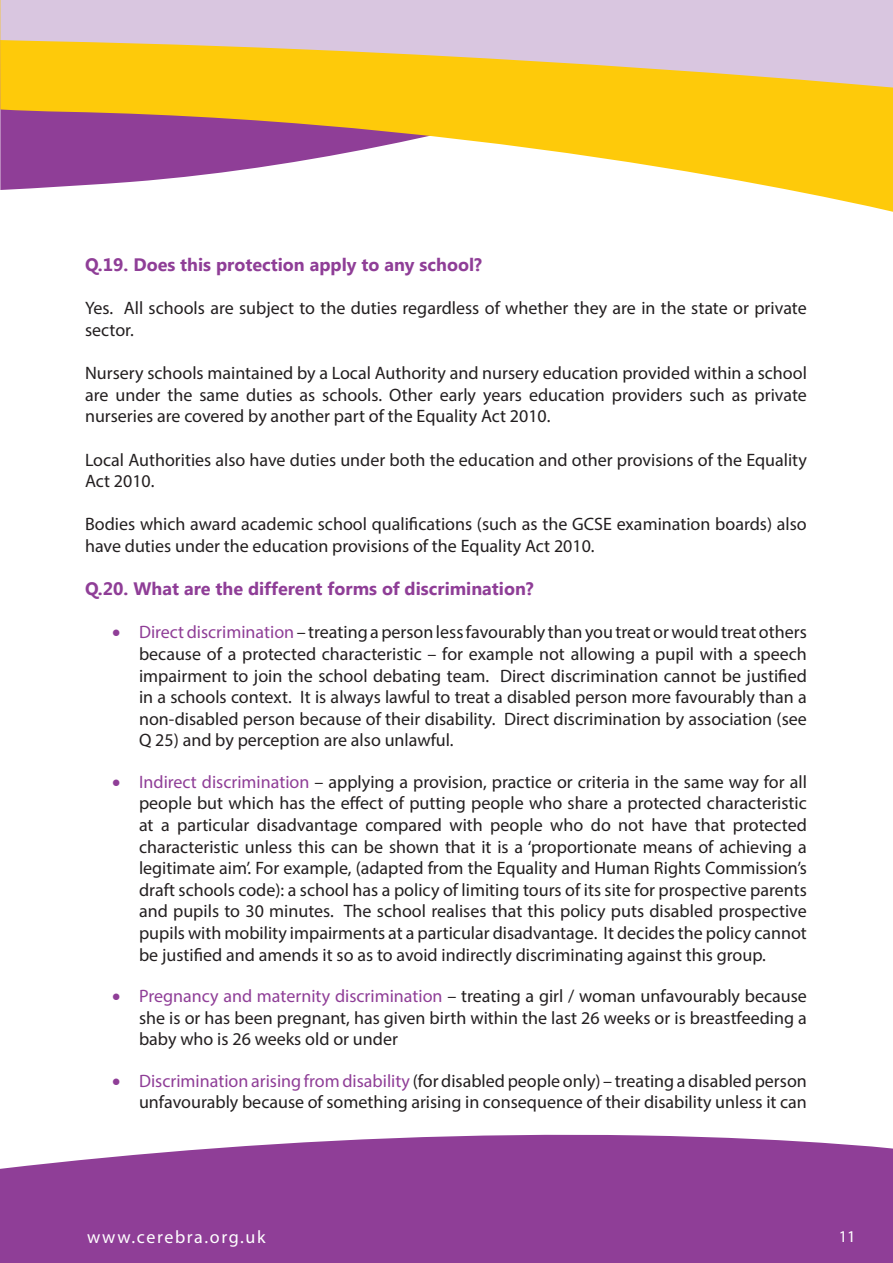
<style>
.page{position:relative;width:893px;height:1263px;background:#fff}
.page>*{position:absolute;margin:0;border:0;box-sizing:border-box;transform-origin:0 0}
.t1{font:18px/21.6px "Myriad Pro";color:#231f20;text-align:justify}
.t2{font:700 18px "Segoe UI";color:#8f3e97}
.t3{font:18px "Myriad Pro";letter-spacing:.09em;color:#fff}
.t4{font:16.5px "Myriad Pro";color:#fff}
.s1{color:#8f3e97}
</style>
<div class="page">
<svg style="left:0;top:1134px;width:893px;height:129px;background:#9c55a3"></svg>
<svg style="left:0;top:89px;width:893px;height:123px"></svg>
<svg style="left:0;top:0;width:893px;height:89px;background:#e5c795"></svg>
<div style="left:1px;top:1213px;width:892px;height:50px;background:#8f3e97"></div>
<p class="t2" style="left:85px;top:252px;width:398px">Q.19. Does this protection apply to any school?</p>
<p class="t1" style="left:85px;top:297px;width:723px">Yes. All schools are subject to the duties regardless of whether they are in the state or private sector.</p>
<p class="t1" style="left:85px;top:362px;width:723px">Nursery schools maintained by a Local Authority and nursery education provided within a school are under the same duties as schools. Other early years education providers such as private nurseries are covered by another part of the Equality Act 2010.</p>
<p class="t1" style="left:85px;top:448px;width:723px">Local Authorities also have duties under both the education and other provisions of the Equality<br>Act 2010.</p>
<p class="t1" style="left:85px;top:513px;width:723px">Bodies which award academic school qualifications (such as the GCSE examination boards) also have duties under the education provisions of the Equality Act 2010.</p>
<p class="t2" style="left:85px;top:576px;width:450px">Q.20. What are the different forms of discrimination?</p>
<p class="t1" style="left:139px;top:621px;width:669px;text-indent:-27px"><span class="s1">• Direct discrimination</span> – treating a person less favourably than you treat or would treat others because of a protected characteristic – for example not allowing a pupil with a speech impairment to join the school debating team. Direct discrimination cannot be justified in a schools context. It is always lawful to treat a disabled person more favourably than a non-disabled person because of their disability. Direct discrimination by association (see Q 25) and by perception are also unlawful.</p>
<p class="t1" style="left:139px;top:771px;width:669px;text-indent:-27px"><span class="s1">• Indirect discrimination</span> – applying a provision, practice or criteria in the same way for all people but which has the effect of putting people who share a protected characteristic at a particular disadvantage compared with people who do not have that protected characteristic unless this can be shown that it is a ‘proportionate means of achieving a legitimate aim’. For example, (adapted from the Equality and Human Rights Commission’s draft schools code): a school has a policy of limiting tours of its site for prospective parents and pupils to 30 minutes. The school realises that this policy puts disabled prospective pupils with mobility impairments at a particular disadvantage. It decides the policy cannot be justified and amends it so as to avoid indirectly discriminating against this group.</p>
<p class="t1" style="left:139px;top:985px;width:669px;text-indent:-27px"><span class="s1">• Pregnancy and maternity discrimination</span> – treating a girl / woman unfavourably because she is or has been pregnant, has given birth within the last 26 weeks or is breastfeeding a baby who is 26 weeks old or under</p>
<p class="t1" style="left:112px;top:1069px;width:696px;text-align:right"><span class="s1">• Discrimination arising from disability</span> (for disabled people only) – treating a disabled person unfavourably because of something arising in consequence of their disability unless it can</p>
<p class="t3" style="left:87px;top:1226px;width:180px">www.cerebra.org.uk</p>
<p class="t4" style="left:839px;top:1226px;width:18px">11</p>
</div>
